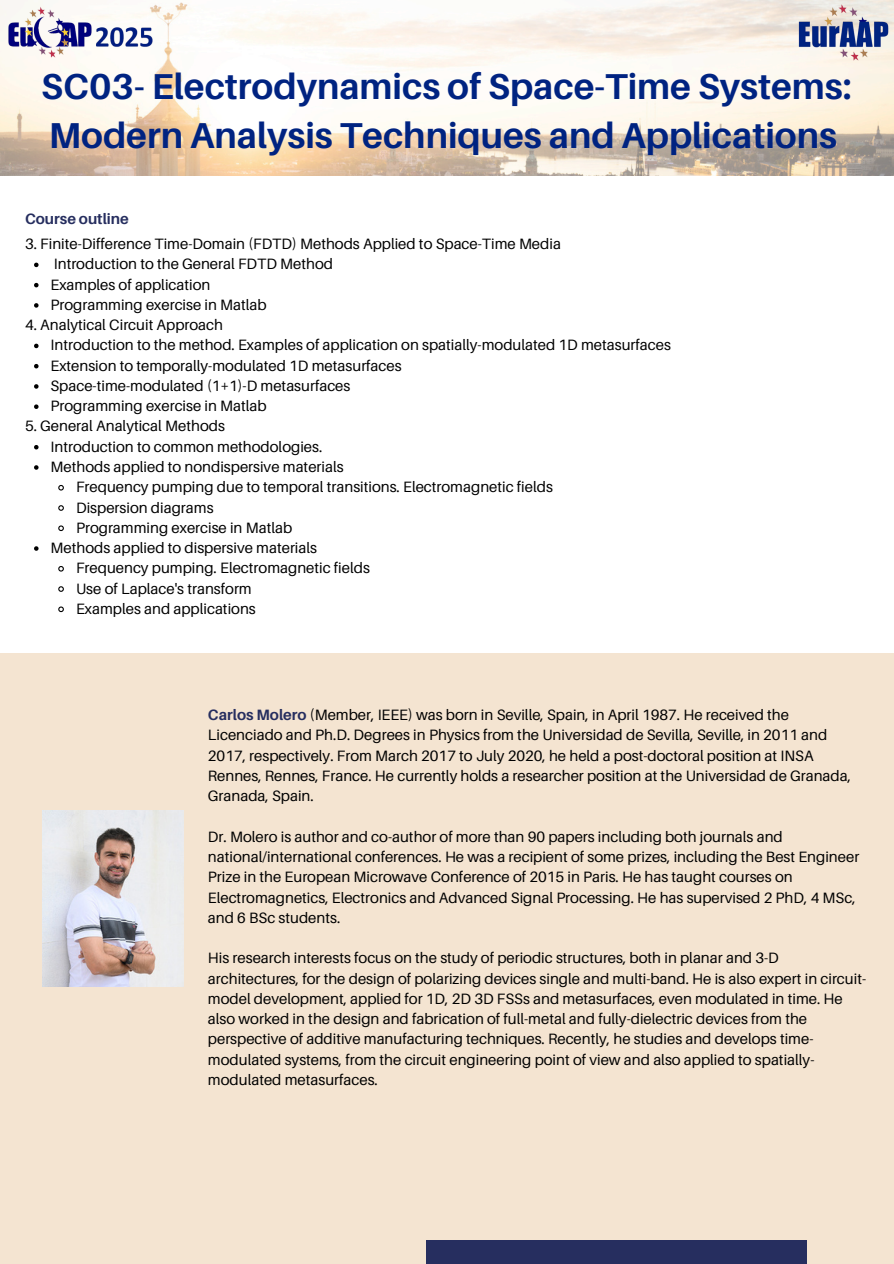
<style>
.page{position:relative;width:894px;height:1264px;background:#fff}
.page>*{position:absolute;margin:0;border:0;box-sizing:border-box;transform-origin:0 0}
.t1{font:700 36px/49.5px "Aileron";color:#002381}
.t2{font:15px/20.2px "Aileron";color:#000}
.t3{font:700 15px "Aileron";color:#262e5f}
.s1{font-weight:700;color:#262e5f}
</style>
<div class="page">
<img style="left:0;top:0;width:893px;height:175px">
<div style="left:0;top:653px;width:893px;height:610px;background:#f4e4d1"></div>
<div style="left:426px;top:1240px;width:380px;height:23px;background:#262e5f"></div>
<img style="left:797px;top:4px;width:92px;height:57px">
<img style="left:8px;top:6px;width:144px;height:54px">
<img style="left:43px;top:810px;width:140px;height:176px">
<svg style="left:34px;top:263px;width:5px;height:4px"></svg>
<svg style="left:34px;top:283px;width:5px;height:4px"></svg>
<svg style="left:34px;top:303px;width:5px;height:5px"></svg>
<svg style="left:34px;top:344px;width:5px;height:4px"></svg>
<svg style="left:34px;top:364px;width:5px;height:4px"></svg>
<svg style="left:34px;top:384px;width:5px;height:5px"></svg>
<svg style="left:34px;top:404px;width:5px;height:5px"></svg>
<svg style="left:34px;top:445px;width:5px;height:4px"></svg>
<svg style="left:34px;top:465px;width:5px;height:5px"></svg>
<svg style="left:58px;top:485px;width:6px;height:6px"></svg>
<svg style="left:58px;top:505px;width:6px;height:6px"></svg>
<svg style="left:58px;top:525px;width:6px;height:7px"></svg>
<svg style="left:34px;top:546px;width:5px;height:5px"></svg>
<svg style="left:58px;top:566px;width:6px;height:6px"></svg>
<svg style="left:58px;top:586px;width:6px;height:6px"></svg>
<svg style="left:58px;top:606px;width:6px;height:7px"></svg>
<p class="t1" style="left:41px;top:61px;width:811px">SC03- Electrodynamics of Space-Time Systems:<br>Modern Analysis Techniques and Applications</p>
<h1 class="t3" style="left:25px;top:210px;width:105px">Course outline</h1>
<p class="t2" style="left:25px;top:233px;width:537px">3. Finite-Difference Time-Domain (FDTD) Methods Applied to Space-Time Media</p>
<p class="t2" style="left:54px;top:254px;width:281px">Introduction to the General FDTD Method</p>
<p class="t2" style="left:51px;top:274px;width:161px">Examples of application</p>
<p class="t2" style="left:51px;top:294px;width:218px">Programming exercise in Matlab</p>
<p class="t2" style="left:25px;top:314px;width:199px">4. Analytical Circuit Approach</p>
<p class="t2" style="left:51px;top:335px;width:621px">Introduction to the method. Examples of application on spatially-modulated 1D metasurfaces</p>
<p class="t2" style="left:51px;top:355px;width:352px">Extension to temporally-modulated 1D metasurfaces</p>
<p class="t2" style="left:51px;top:375px;width:301px">Space-time-modulated (1+1)-D metasurfaces</p>
<p class="t2" style="left:51px;top:395px;width:218px">Programming exercise in Matlab</p>
<p class="t2" style="left:25px;top:416px;width:201px">5. General Analytical Methods</p>
<p class="t2" style="left:51px;top:436px;width:273px">Introduction to common methodologies.</p>
<p class="t2" style="left:51px;top:456px;width:294px">Methods applied to nondispersive materials</p>
<p class="t2" style="left:76px;top:476px;width:478px">Frequency pumping due to temporal transitions. Electromagnetic fields</p>
<p class="t2" style="left:76px;top:497px;width:139px">Dispersion diagrams</p>
<p class="t2" style="left:76px;top:517px;width:218px">Programming exercise in Matlab</p>
<p class="t2" style="left:51px;top:537px;width:268px">Methods applied to dispersive materials</p>
<p class="t2" style="left:76px;top:557px;width:295px">Frequency pumping. Electromagnetic fields</p>
<p class="t2" style="left:76px;top:578px;width:177px">Use of Laplace's transform</p>
<p class="t2" style="left:76px;top:598px;width:181px">Examples and applications</p>
<p class="t2" style="left:208px;top:704px;width:644px"><span class="s1">Carlos Molero</span> (Member, IEEE) was born in Seville, Spain, in April 1987. He received the Licenciado and Ph.D. Degrees in Physics from the Universidad de Sevilla, Seville, in 2011 and 2017, respectively. From March 2017 to July 2020, he held a post-doctoral position at INSA Rennes, Rennes, France. He currently holds a researcher position at the Universidad de Granada, Granada, Spain.</p>
<p class="t2" style="left:208px;top:826px;width:652px">Dr. Molero is author and co-author of more than 90 papers including both journals and national/international conferences. He was a recipient of some prizes, including the Best Engineer Prize in the European Microwave Conference of 2015 in Paris. He has taught courses on Electromagnetics, Electronics and Advanced Signal Processing. He has supervised 2 PhD, 4 MSc, and 6 BSc students.</p>
<p class="t2" style="left:208px;top:947px;width:659px">His research interests focus on the study of periodic structures, both in planar and 3-D architectures, for the design of polarizing devices single and multi-band. He is also expert in circuit&shy;model development, applied for 1D, 2D 3D FSSs and metasurfaces, even modulated in time. He also worked in the design and fabrication of full-metal and fully-dielectric devices from the perspective of additive manufacturing techniques. Recently, he studies and develops time&shy;modulated systems, from the circuit engineering point of view and also applied to spatially&shy;modulated metasurfaces.</p>
</div>
